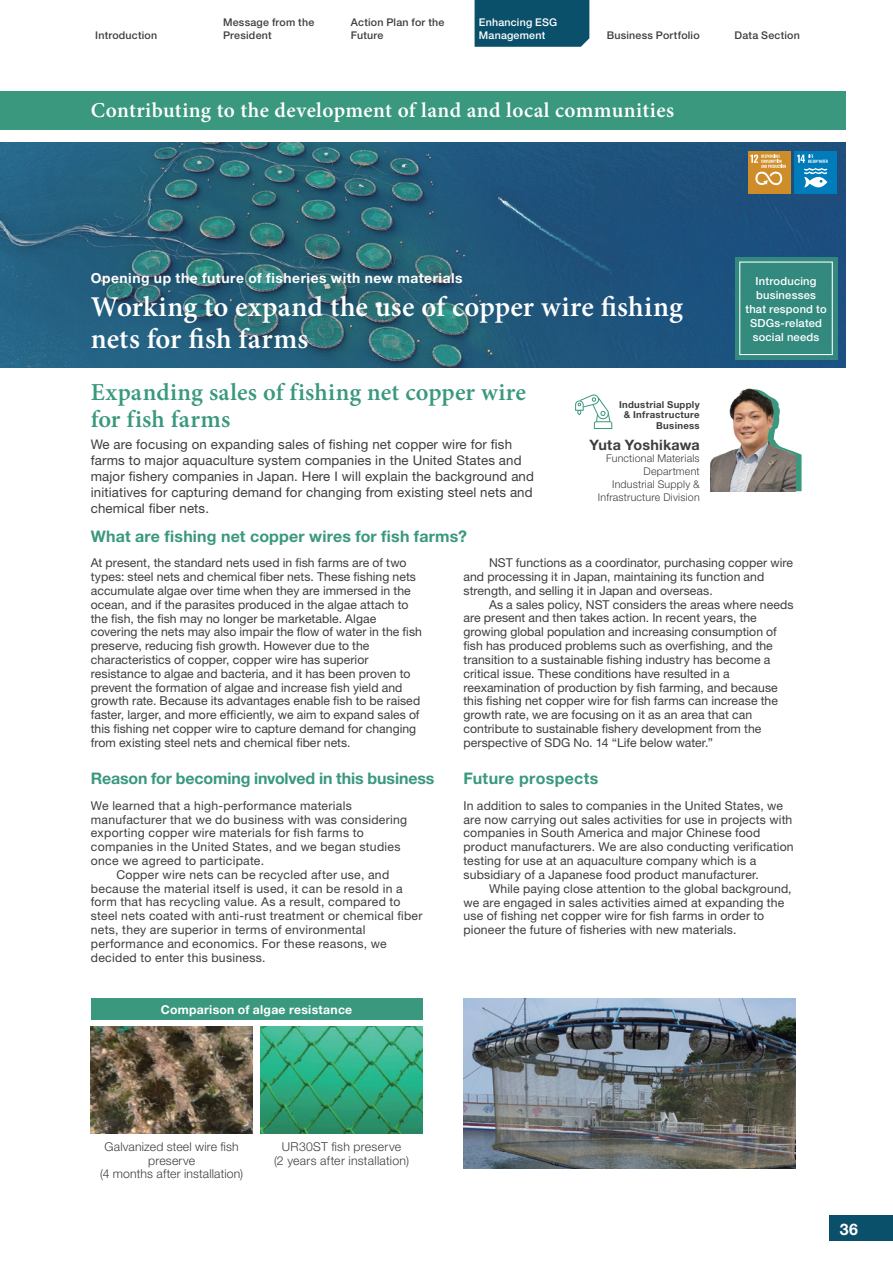
<style>
.page{position:relative;width:893px;height:1263px;background:#fff}
.page>*{position:absolute;margin:0;border:0;box-sizing:border-box;transform-origin:0 0}
.t1{font:600 28.65px/32px "Minion Pro";letter-spacing:.005em;color:#fff}
.t2{font:600 24.45px/26.5px "Minion Pro";letter-spacing:.01em;color:#39987d}
.t3{font:600 21.3px "Minion Pro";letter-spacing:.02em;color:#fff}
.t4{font:700 15.9px "Helvetica Neue LT Std";letter-spacing:.01em;color:#39987d}
.t5{font:700 15.9px "Helvetica Neue LT Std";letter-spacing:-.01em;color:#39987d}
.t6{font:700 15.9px "Helvetica Neue LT Std";color:#fff}
.t7{font:700 14.4px "Helvetica Neue LT Std";letter-spacing:.01em;color:#3e3e3f}
.t8{font:700 13.8px "Helvetica Neue LT Std";letter-spacing:.04em;color:#fff}
.t9{font:13.35px/15.9px "Helvetica Neue LT Std";letter-spacing:.01em;color:#3e3e3f}
.t10{font:12.15px/13.8px "Helvetica Neue LT Std";letter-spacing:.005em;color:#3e3e3f}
.t11{font:12.15px/13.8px "Helvetica Neue LT Std";letter-spacing:.025em;color:#3e3e3f}
.t12{font:300 12.15px/13.8px "Helvetica Neue LT Std";letter-spacing:.015em;color:#3e3e3f;text-align:center}
.t13{font:700 12.15px "Helvetica Neue LT Std";letter-spacing:.02em;color:#fff}
.t14{font:500 11.1px/13.8px "Helvetica Neue LT Std";letter-spacing:.02em;color:#fff;text-align:center}
.t15{font:500 10.65px/13.8px "Helvetica Neue LT Std";letter-spacing:.02em;color:#3e3e3f}
.t16{font:300 10.65px/12.8px "Helvetica Neue LT Std";letter-spacing:.02em;color:#3e3e3f;text-align:right}
.t17{font:500 10.65px "Helvetica Neue LT Std";letter-spacing:.02em;color:#fff}
.t18{font:700 9.6px/10.6px "Helvetica Neue LT Std";letter-spacing:.03em;color:#3e3e3f;text-align:right}
</style>
<div class="page">
<svg style="left:795px;top:452px;width:6px;height:39px"></svg>
<img style="left:710px;top:388px;width:85px;height:103px">
<img style="left:0;top:142px;width:846px;height:226px">
<img style="left:91px;top:1027px;width:161px;height:106px">
<img style="left:261px;top:1027px;width:161px;height:106px">
<div style="left:91px;top:998px;width:331px;height:21px;background:#39987d"></div>
<svg style="left:575px;top:394px;width:38px;height:35px"></svg>
<div style="left:748px;top:151px;width:42px;height:42px;background:#cf8d29"></div>
<svg style="left:750px;top:155px;width:36px;height:31px"></svg>
<div style="left:794px;top:151px;width:43px;height:42px;background:#007cbb"></div>
<svg style="left:797px;top:155px;width:31px;height:32px"></svg>
<div style="left:735px;top:257px;width:102px;height:102px;background:#33897d"></div>
<div style="left:0;top:91px;width:845px;height:39px;background:#39987d"></div>
<div style="left:739px;top:261px;width:94px;height:94px;border:1px solid #fff"></div>
<img style="left:464px;top:998px;width:331px;height:170px">
<div style="left:829px;top:1215px;width:64px;height:26px;background:#0b506a"></div>
<div style="left:475px;top:0;width:114px;height:47px;background:#0b506a"></div>
<p class="t15" style="left:223px;top:15px;width:93px">Message from the<br>President</p>
<p class="t15" style="left:351px;top:15px;width:95px">Action Plan for the<br>Future</p>
<p class="t17" style="left:479px;top:15px;width:80px">Enhancing ESG</p>
<p class="t15" style="left:95px;top:29px;width:63px">Introduction</p>
<p class="t17" style="left:479px;top:29px;width:68px">Management</p>
<p class="t15" style="left:607px;top:29px;width:94px">Business Portfolio</p>
<p class="t15" style="left:734px;top:29px;width:67px">Data Section</p>
<h3 class="t3" style="left:91px;top:96px;width:585px">Contributing to the development of land and local communities</h3>
<p class="t8" style="left:91px;top:269px;width:373px">Opening up the future of fisheries with new materials</p>
<h1 class="t1" style="left:91px;top:291px;width:594px">Working to expand the use of copper wire fishing nets for fish farms</h1>
<h2 class="t2" style="left:91px;top:379px;width:437px">Expanding sales of fishing net copper wire for fish farms</h2>
<p class="t9" style="left:91px;top:436px;width:445px">We are focusing on expanding sales of fishing net copper wire for fish farms to major aquaculture system companies in the United States and major fishery companies in Japan. Here I will explain the background and initiatives for capturing demand for changing from existing steel nets and chemical fiber nets.</p>
<p class="t18" style="left:619px;top:399px;width:82px">Industrial Supply &amp; Infrastructure<br>Business</p>
<p class="t7" style="left:589px;top:436px;width:112px">Yuta Yoshikawa</p>
<p class="t16" style="left:598px;top:452px;width:103px">Functional Materials<br>Department<br>Industrial Supply &amp;<br>Infrastructure Division</p>
<p class="t14" style="left:745px;top:274px;width:83px">Introducing businesses that respond to<br>SDGs-related social needs</p>
<h3 class="t4" style="left:91px;top:526px;width:378px">What are fishing net copper wires for fish farms?</h3>
<p class="t10" style="left:91px;top:556px;width:333px">At present, the standard nets used in fish farms are of two types: steel nets and chemical fiber nets. These fishing nets accumulate algae over time when they are immersed in the ocean, and if the parasites produced in the algae attach to the fish, the fish may no longer be marketable. Algae covering the nets may also impair the flow of water in the fish preserve, reducing fish growth. However due to the characteristics of copper, copper wire has superior resistance to algae and bacteria, and it has been proven to prevent the formation of algae and increase fish yield and growth rate. Because its advantages enable fish to be raised faster, larger, and more efficiently, we aim to expand sales of this fishing net copper wire to capture demand for changing from existing steel nets and chemical fiber nets.</p>
<p class="t10" style="left:463px;top:556px;width:331px;text-indent:26px">NST functions as a coordinator, purchasing copper wire and processing it in Japan, maintaining its function and strength, and selling it in Japan and overseas.</p>
<p class="t10" style="left:463px;top:597px;width:331px;text-indent:26px">As a sales policy, NST considers the areas where needs are present and then takes action. In recent years, the growing global population and increasing consumption of fish has produced problems such as overfishing, and the transition to a sustainable fishing industry has become a critical issue. These conditions have resulted in a reexamination of production by fish farming, and because this fishing net copper wire for fish farms can increase the growth rate, we are focusing on it as an area that can contribute to sustainable fishery development from the perspective of SDG No. 14 “Life below water.”</p>
<h3 class="t5" style="left:91px;top:769px;width:345px">Reason for becoming involved in this business</h3>
<h3 class="t4" style="left:463px;top:769px;width:136px">Future prospects</h3>
<p class="t10" style="left:463px;top:798px;width:332px">In addition to sales to companies in the United States, we are now carrying out sales activities for use in projects with companies in South America and major Chinese food product manufacturers. We are also conducting verification testing for use at an aquaculture company which is a subsidiary of a Japanese food product manufacturer.</p>
<p class="t10" style="left:463px;top:881px;width:330px;text-indent:26px">While paying close attention to the global background, we are engaged in sales activities aimed at expanding the use of fishing net copper wire for fish farms in order to pioneer the future of fisheries with new materials.</p>
<p class="t11" style="left:91px;top:798px;width:318px">We learned that a high-performance materials manufacturer that we do business with was considering exporting copper wire materials for fish farms to companies in the United States, and we began studies once we agreed to participate.</p>
<p class="t11" style="left:91px;top:867px;width:333px;text-indent:26px">Copper wire nets can be recycled after use, and because the material itself is used, it can be resold in a form that has recycling value. As a result, compared to steel nets coated with anti-rust treatment or chemical fiber nets, they are superior in terms of environmental performance and economics. For these reasons, we decided to enter this business.</p>
<p class="t13" style="left:161px;top:1002px;width:193px">Comparison of algae resistance</p>
<p class="t12" style="left:100px;top:1139px;width:144px">Galvanized steel wire fish preserve<br>(4 months after installation)</p>
<p class="t12" style="left:274px;top:1139px;width:137px">UR30ST fish preserve<br>(2 years after installation)</p>
<h3 class="t6" style="left:840px;top:1219px;width:20px">36</h3>
</div>
